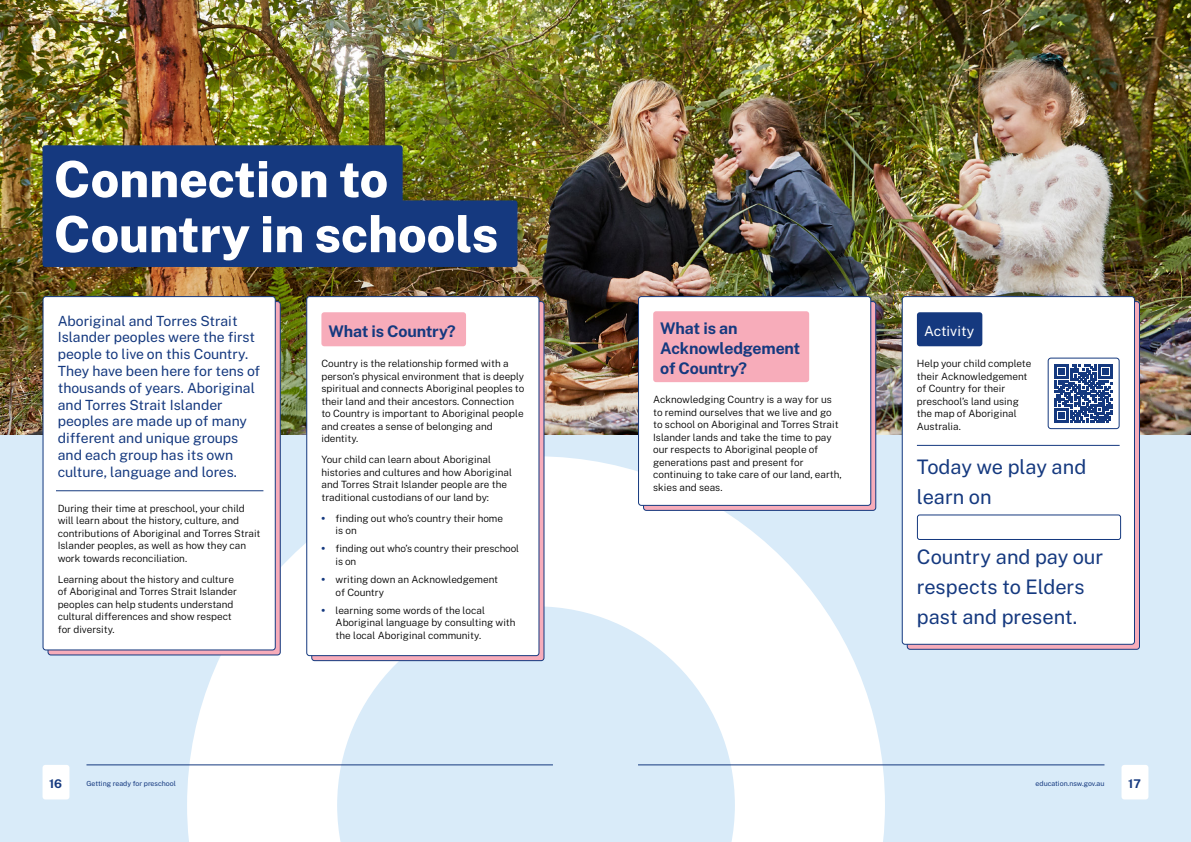
<style>
.page{position:relative;width:1191px;height:842px;background:#fff}
.page>*{position:absolute;margin:0;border:0;box-sizing:border-box;transform-origin:0 0}
.Heading_-_H1_E{font:800 50px/55px "Public Sans";color:#fff}
.Body_Lrg{font:20px/30px "Public Sans";color:#15397f}
.Heading_-_H2_B{font:700 16px/20px "Public Sans";letter-spacing:-.01em;color:#15397f}
.Body_Lrg-2{font:14px/16.8px "Public Sans";color:#15397f}
.Heading_-_H3{font:14px "Public Sans";color:#fff}
.t1{font:700 12px "Public Sans";color:#15397f}
.Body_2{font:300 10px/12.5px "Public Sans";color:#000}
.t2{font:7px "Public Sans";color:#15397f}
.s1{font-weight:900;color:#15397f}
</style>
<div class="page">
<div style="left:0;top:278px;width:1191px;height:564px;background:#d9ebf9"></div>
<svg style="left:187px;top:456px;width:698px;height:386px"></svg>
<img style="left:0;top:0;width:1191px;height:435px">
<div style="left:48px;top:302px;width:232px;height:353px;background:#f7acba;border-radius:3px"></div>
<svg style="left:643px;top:302px;width:232px;height:208px;background:#eba6b6"></svg>
<svg style="left:312px;top:302px;width:232px;height:359px;background:#c994ae"></svg>
<div style="left:907px;top:302px;width:232px;height:347px;background:#f7acba;border-radius:3px"></div>
<div style="left:43px;top:297px;width:232px;height:353px;background:#fff;border-radius:3px"></div>
<div style="left:43px;top:296px;width:233px;height:354px;border:1px solid #15397f;border-radius:3px"></div>
<div style="left:638px;top:297px;width:232px;height:208px;background:#fff;border-radius:3px"></div>
<div style="left:653px;top:311px;width:156px;height:71px;background:#f7acba;border-radius:3px"></div>
<div style="left:638px;top:296px;width:233px;height:210px;border:1px solid #15397f;border-radius:3px"></div>
<div style="left:307px;top:297px;width:232px;height:359px;background:#fff;border-radius:3px"></div>
<div style="left:321px;top:312px;width:145px;height:34px;background:#f7acba;border-radius:3px"></div>
<div style="left:306px;top:296px;width:233px;height:360px;border:1px solid #15397f;border-radius:3px"></div>
<div style="left:902px;top:297px;width:232px;height:347px;background:#fff;border-radius:3px"></div>
<div style="left:917px;top:312px;width:65px;height:34px;background:#15397f;border-radius:3px"></div>
<div style="left:917px;top:514px;width:204px;height:26px;border:1px solid #15397f;border-radius:2px"></div>
<div style="left:901px;top:296px;width:234px;height:349px;border:1px solid #15397f;border-radius:3px"></div>
<div style="left:43px;top:145px;width:360px;height:66px;background:#15397f;border-radius:3px"></div>
<div style="left:43px;top:200px;width:474px;height:67px;background:#15397f;border-radius:3px"></div>
<div style="left:1047px;top:358px;width:72px;height:71px;border:1px solid #15397f;border-radius:3px"></div>
<hr style="left:56px;top:491px;width:207px;height:1px;background:#15397f">
<hr style="left:917px;top:445px;width:202px;height:1px;background:#15397f">
<svg style="left:1054px;top:364px;width:58px;height:58px"></svg>
<div style="left:43px;top:765px;width:26px;height:34px;background:#fff;border-radius:3px"></div>
<div style="left:1121px;top:765px;width:27px;height:34px;background:#fff;border-radius:3px"></div>
<hr style="left:86px;top:765px;width:467px;height:1px;background:#15397f">
<hr style="left:638px;top:765px;width:466px;height:1px;background:#15397f">
<h1 class="Heading_-_H1_E" style="left:54px;top:148px;width:446px">Connection to<br>Country in schools</h1>
<p class="Body_Lrg-2" style="left:58px;top:311px;width:204px">Aboriginal and Torres Strait<br>Islander peoples were the first people to live on this Country.<br>They have been here for tens of thousands of years. Aboriginal and Torres Strait Islander peoples are made up of many different and unique groups and each group has its own culture, language and lores.</p>
<p class="Body_2" style="left:58px;top:501px;width:204px">During their time at preschool, your child will learn about the history, culture, and contributions of Aboriginal and Torres Strait Islander peoples, as well as how they can work towards reconciliation.</p>
<p class="Body_2" style="left:58px;top:572px;width:181px">Learning about the history and culture of Aboriginal and Torres Strait Islander peoples can help students understand cultural differences and show respect for diversity.</p>
<h2 class="Heading_-_H2_B" style="left:328px;top:320px;width:129px">What is Country?</h2>
<p class="Body_2" style="left:321px;top:357px;width:204px">Country is the relationship formed with a person’s physical environment that is deeply spiritual and connects Aboriginal peoples to their land and their ancestors. Connection to Country is important to Aboriginal people and creates a sense of belonging and identity.</p>
<p class="Body_2" style="left:321px;top:453px;width:192px">Your child can learn about Aboriginal histories and cultures and how Aboriginal and Torres Strait Islander people are the traditional custodians of our land by:</p>
<p class="Body_2" style="left:335px;top:511px;width:169px;text-indent:-14px"><span class="s1">•</span> finding out who’s country their home is on</p>
<p class="Body_2" style="left:335px;top:542px;width:185px;text-indent:-14px"><span class="s1">•</span> finding out who’s country their preschool is on</p>
<p class="Body_2" style="left:335px;top:573px;width:164px;text-indent:-14px"><span class="s1">•</span> writing down an Acknowledgement of Country</p>
<p class="Body_2" style="left:335px;top:603px;width:181px;text-indent:-14px"><span class="s1">•</span> learning some words of the local<br>Aboriginal language by consulting with the local Aboriginal community.</p>
<h2 class="Heading_-_H2_B" style="left:660px;top:317px;width:141px">What is an<br>Acknowledgement of Country?</h2>
<p class="Body_2" style="left:653px;top:393px;width:190px">Acknowledging Country is a way for us to remind ourselves that we live and go to school on Aboriginal and Torres Strait Islander lands and take the time to pay our respects to Aboriginal people of generations past and present for continuing to take care of our land, earth, skies and seas.</p>
<p class="Heading_-_H3" style="left:924px;top:321px;width:52px">Activity</p>
<p class="Body_2" style="left:917px;top:357px;width:116px">Help your child complete their Acknowledgement of Country for their preschool’s land using the map of Aboriginal<br>Australia.</p>
<p class="Body_Lrg" style="left:917px;top:450px;width:171px">Today we play and learn on</p>
<p class="Body_Lrg" style="left:917px;top:540px;width:188px">Country and pay our respects to Elders past and present.</p>
<p class="t1" style="left:49px;top:775px;width:15px">16</p>
<p class="t2" style="left:86px;top:778px;width:91px">Getting ready for preschool</p>
<p class="t2" style="left:1035px;top:778px;width:70px">education.nsw.gov.au</p>
<p class="t1" style="left:1128px;top:775px;width:14px">17</p>
</div>
